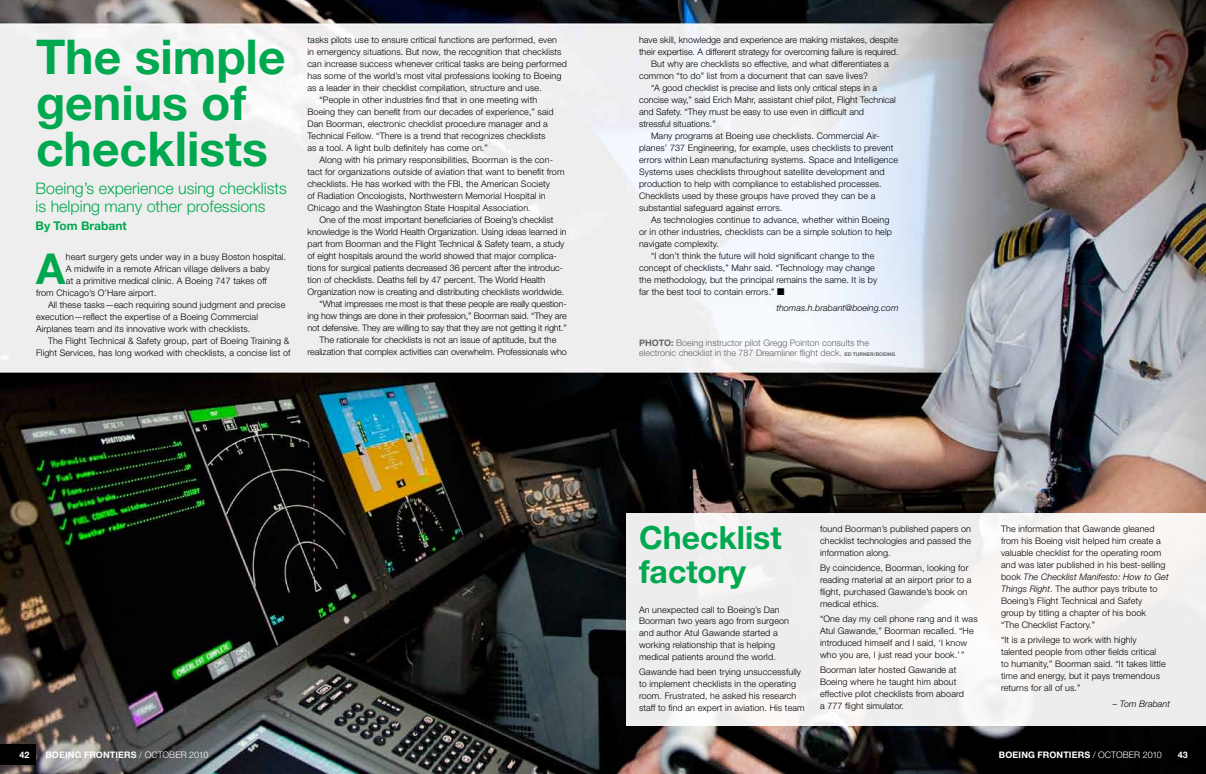
<style>
.page{position:relative;width:1206px;height:774px;background:#fff}
.page>*{position:absolute;margin:0;border:0;box-sizing:border-box;transform-origin:0 0}
.t1{font:700 48px/46px "Helvetica Neue";color:#00a94f}
.t2{font:700 42.6px "Helvetica Neue";color:#00a94f}
.t3{font:700 32px/34px "Helvetica Neue";color:#00a94f}
.t4{font:300 16px/18px "Helvetica Neue";color:#00a94f}
.t5{font:700 12px "Helvetica Neue";color:#00a94f}
.t6{font:300 9px/12px "Helvetica Neue";letter-spacing:.01em;color:#000}
.t7{font:300 9px "Helvetica Neue";letter-spacing:-.015em;color:#000}
.t8{font:300 9px/10px "Helvetica Neue";color:#636466}
.t9{font:700 9px "Helvetica Neue";letter-spacing:.015em;color:#fff}
.t10{font:italic 300 9px "Helvetica Neue";color:#000}
.t11{font:700 5px "Helvetica Neue";color:#636466}
.s1{font-weight:700}
.s2{font-weight:700;font-size:5px}
.s3{font-style:italic}
.s4{font-weight:300}
</style>
<div class="page">
<img style="left:0;top:0;width:1206px;height:774px">
<div style="left:626px;top:513px;width:580px;height:212px;background:linear-gradient(to right,#efefef,#f6f3f2)"></div>
<div style="left:1170px;top:744px;width:36px;height:20px;background:#000"></div>
<div style="left:0;top:744px;width:36px;height:20px;background:#000"></div>
<h1 class="t1" style="left:36px;top:32px;width:251px">The simple genius of checklists</h1>
<h3 class="t4" style="left:36px;top:179px;width:253px">Boeing’s experience using checklists is helping many other professions</h3>
<h3 class="t5" style="left:36px;top:219px;width:93px">By Tom Brabant</h3>
<h2 class="t2" style="left:36px;top:242px;width:31px">A</h2>
<p class="t6" style="left:66px;top:250px;width:222px">heart surgery gets under way in a busy Boston hospital.</p>
<p class="t6" style="left:66px;top:262px;width:206px">A midwife in a remote African village delivers a baby</p>
<p class="t6" style="left:66px;top:274px;width:203px">at a primitive medical clinic. A Boeing 747 takes off</p>
<p class="t6" style="left:36px;top:286px;width:122px">from Chicago’s O’Hare airport.</p>
<p class="t6" style="left:48px;top:298px;width:239px">All these tasks—each requiring sound judgment and precise</p>
<p class="t6" style="left:36px;top:310px;width:224px">execution—reflect the expertise of a Boeing Commercial</p>
<p class="t6" style="left:36px;top:322px;width:216px">Airplanes team and its innovative work with checklists.</p>
<p class="t6" style="left:48px;top:334px;width:243px">The Flight Technical &amp; Safety group, part of Boeing Training &amp;</p>
<p class="t6" style="left:36px;top:346px;width:256px">Flight Services, has long worked with checklists, a concise list of</p>
<p class="t6" style="left:308px;top:34px;width:251px">tasks pilots use to ensure critical functions are performed, even</p>
<p class="t6" style="left:308px;top:46px;width:256px">in emergency situations. But now, the recognition that checklists</p>
<p class="t6" style="left:308px;top:58px;width:261px">can increase success whenever critical tasks are being performed</p>
<p class="t6" style="left:308px;top:70px;width:255px">has some of the world’s most vital professions looking to Boeing</p>
<p class="t6" style="left:308px;top:82px;width:236px">as a leader in their checklist compilation, structure and use.</p>
<p class="t6" style="left:320px;top:94px;width:219px">“People in other industries find that in one meeting with</p>
<p class="t6" style="left:308px;top:106px;width:248px">Boeing they can benefit from our decades of experience,” said</p>
<p class="t6" style="left:308px;top:118px;width:242px">Dan Boorman, electronic checklist procedure manager and a</p>
<p class="t6" style="left:308px;top:130px;width:240px">Technical Fellow. “There is a trend that recognizes checklists</p>
<p class="t6" style="left:308px;top:142px;width:182px">as a tool. A light bulb definitely has come on.”</p>
<p class="t6" style="left:320px;top:154px;width:235px">Along with his primary responsibilities, Boorman is the con-</p>
<p class="t6" style="left:308px;top:166px;width:258px">tact for organizations outside of aviation that want to benefit from</p>
<p class="t6" style="left:308px;top:178px;width:244px">checklists. He has worked with the FBI, the American Society</p>
<p class="t6" style="left:308px;top:190px;width:240px">of Radiation Oncologists, Northwestern Memorial Hospital in</p>
<p class="t6" style="left:308px;top:202px;width:225px">Chicago and the Washington State Hospital Association.</p>
<p class="t6" style="left:320px;top:214px;width:236px">One of the most important beneficiaries of Boeing’s checklist</p>
<p class="t6" style="left:308px;top:226px;width:261px">knowledge is the World Health Organization. Using ideas learned in</p>
<p class="t6" style="left:308px;top:238px;width:258px">part from Boorman and the Flight Technical &amp; Safety team, a study</p>
<p class="t6" style="left:308px;top:250px;width:251px">of eight hospitals around the world showed that major complica-</p>
<p class="t6" style="left:308px;top:262px;width:257px">tions for surgical patients decreased 36 percent after the introduc-</p>
<p class="t6" style="left:308px;top:274px;width:239px">tion of checklists. Deaths fell by 47 percent. The World Health</p>
<p class="t6" style="left:308px;top:286px;width:258px">Organization now is creating and distributing checklists worldwide.</p>
<p class="t7" style="left:320px;top:298px;width:249px">“What impresses me most is that these people are really question-</p>
<p class="t7" style="left:308px;top:310px;width:261px">ing how things are done in their profession,” Boorman said. “They are</p>
<p class="t7" style="left:308px;top:322px;width:261px">not defensive. They are willing to say that they are not getting it right.”</p>
<p class="t6" style="left:320px;top:334px;width:238px">The rationale for checklists is not an issue of aptitude, but the</p>
<p class="t6" style="left:308px;top:346px;width:261px">realization that complex activities can overwhelm. Professionals who</p>
<p class="t6" style="left:639px;top:34px;width:261px">have skill, knowledge and experience are making mistakes, despite</p>
<p class="t6" style="left:639px;top:46px;width:261px">their expertise. A different strategy for overcoming failure is required.</p>
<p class="t6" style="left:651px;top:58px;width:239px">But why are checklists so effective, and what differentiates a</p>
<p class="t6" style="left:639px;top:70px;width:230px">common “to do” list from a document that can save lives?</p>
<p class="t6" style="left:651px;top:82px;width:228px">“A good checklist is precise and lists only critical steps in a</p>
<p class="t6" style="left:639px;top:94px;width:258px">concise way,” said Erich Mahr, assistant chief pilot, Flight Technical</p>
<p class="t6" style="left:639px;top:106px;width:227px">and Safety. “They must be easy to use even in difficult and</p>
<p class="t6" style="left:639px;top:118px;width:78px">stressful situations.”</p>
<p class="t6" style="left:651px;top:130px;width:230px">Many programs at Boeing use checklists. Commercial Air-</p>
<p class="t6" style="left:639px;top:142px;width:256px">planes’ 737 Engineering, for example, uses checklists to prevent</p>
<p class="t6" style="left:639px;top:154px;width:261px">errors within Lean manufacturing systems. Space and Intelligence</p>
<p class="t6" style="left:639px;top:166px;width:247px">Systems uses checklists throughout satellite development and</p>
<p class="t6" style="left:639px;top:178px;width:244px">production to help with compliance to established processes.</p>
<p class="t6" style="left:639px;top:190px;width:238px">Checklists used by these groups have proved they can be a</p>
<p class="t6" style="left:639px;top:202px;width:145px">substantial safeguard against errors.</p>
<p class="t6" style="left:651px;top:214px;width:240px">As technologies continue to advance, whether within Boeing</p>
<p class="t6" style="left:639px;top:226px;width:254px">or in other industries, checklists can be a simple solution to help</p>
<p class="t6" style="left:639px;top:238px;width:81px">navigate complexity.</p>
<p class="t6" style="left:651px;top:250px;width:225px">“I don’t think the future will hold significant change to the</p>
<p class="t6" style="left:639px;top:262px;width:237px">concept of checklists,” Mahr said. “Technology may change</p>
<p class="t6" style="left:639px;top:274px;width:240px">the methodology, but the principal remains the same. It is by</p>
<p class="t6" style="left:639px;top:286px;width:147px">far the best tool to contain errors.” ■</p>
<p class="t10" style="left:776px;top:303px;width:124px">thomas.h.brabant@boeing.com</p>
<p class="t8" style="left:639px;top:337px;width:232px"><span class="s1">PHOTO:</span> Boeing instructor pilot Gregg Pointon consults the electronic checklist in the 787 Dreamliner flight deck. <span class="s2">Ed Turner</span></p>
<p class="t11" style="left:874px;top:351px;width:10px">/Boeing</p>
<h3 class="t3" style="left:639px;top:519px;width:144px">Checklist factory</h3>
<p class="t6" style="left:639px;top:603px;width:152px">An unexpected call to Boeing’s Dan Boorman two years ago from surgeon and author Atul Gawande started a working relationship that is helping medical patients around the world.</p>
<p class="t6" style="left:639px;top:666px;width:167px">Gawande had been trying unsuccessfully to implement checklists in the operating room. Frustrated, he asked his research staff to find an expert in aviation. His team</p>
<p class="t6" style="left:820px;top:522px;width:153px;text-align:justify">found Boorman’s published papers on checklist technologies and passed the information along.</p>
<p class="t6" style="left:820px;top:561px;width:153px">By coincidence, Boorman, looking for reading material at an airport prior to a flight, purchased Gawande’s book on medical ethics.</p>
<p class="t6" style="left:820px;top:612px;width:159px">“One day my cell phone rang and it was Atul Gawande,” Boorman recalled. “He introduced himself and I said, ‘I know who you are, I just read your book.’”</p>
<p class="t6" style="left:820px;top:663px;width:146px">Boorman later hosted Gawande at<br>Boeing where he taught him about effective pilot checklists from aboard a 777 flight simulator.</p>
<p class="t6" style="left:1001px;top:522px;width:169px">The information that Gawande gleaned from his Boeing visit helped him create a valuable checklist for the operating room and was later published in his best-selling book <span class="s3">The Checklist Manifesto: How to Get Things Right</span>. The author pays tribute to Boeing’s Flight Technical and Safety<br>group by titling a chapter of his book<br>“The Checklist Factory.”</p>
<p class="t6" style="left:1001px;top:633px;width:166px">“It is a privilege to work with highly talented people from other fields critical to humanity,” Boorman said. “It takes little time and energy, but it pays tremendous returns for all of us.”</p>
<p class="t10" style="left:1113px;top:698px;width:59px">– Tom Brabant</p>
<p class="t9" style="left:20px;top:749px;width:12px">42</p>
<p class="t9" style="left:46px;top:749px;width:165px">BOEING FRONTIERS <span class="s4">/ OCTOBER 2010</span></p>
<p class="t9" style="left:999px;top:749px;width:165px">BOEING FRONTIERS <span class="s4">/ OCTOBER 2010</span></p>
<p class="t9" style="left:1178px;top:749px;width:12px">43</p>
</div>
